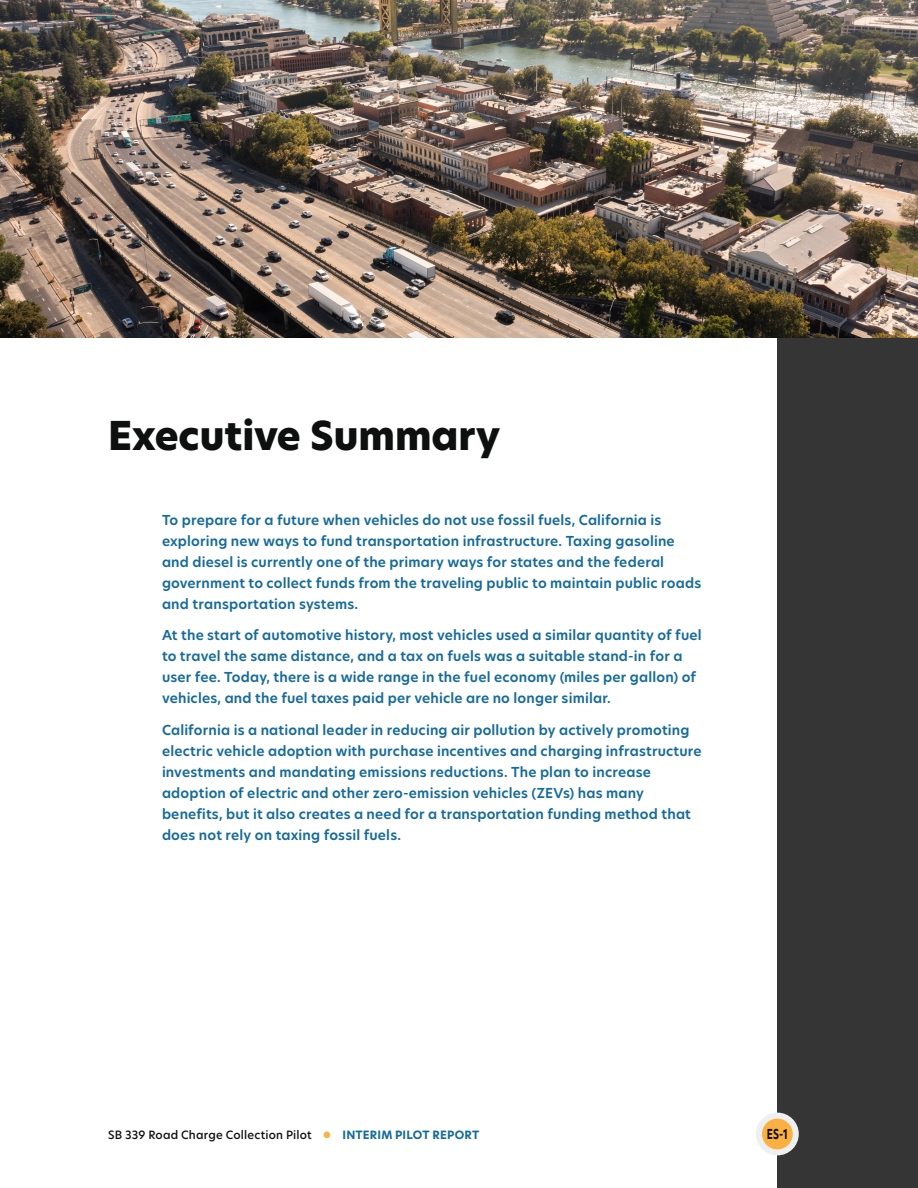
<style>
.page{position:relative;width:918px;height:1188px;background:#fff}
.page>*{position:absolute;margin:0;border:0;box-sizing:border-box;transform-origin:0 0}
.t1{font:800 39px "New Hero";color:#0e1010}
.Intro_-_blue_semibold{font:600 13.5px/21px "New Hero";letter-spacing:.015em;color:#166b9b}
.t2{font:700 13.5px "New Hero";color:#0e1010;scale:.75 1}
.t3{font:500 11.25px "New Hero";letter-spacing:.015em;color:#0e1010}
.s1{color:#fbb042}
.s2{font-weight:700;color:#166b9b}
</style>
<div class="page">
<div style="left:777px;top:338px;width:141px;height:850px;background:#363536"></div>
<div style="left:759px;top:1116px;width:37px;height:36px;background:#fbb042;border-radius:50%"></div>
<div style="left:756px;top:1113px;width:43px;height:42px;border:6px solid #edeff0;border-radius:50%"></div>
<img style="left:0;top:0;width:918px;height:338px">
<h1 class="t1" style="left:108px;top:409px;width:394px">Executive Summary</h1>
<p class="Intro_-_blue_semibold" style="left:162px;top:509px;width:541px">To prepare for a future when vehicles do not use fossil fuels, California is exploring new ways to fund transportation infrastructure. Taxing gasoline and diesel is currently one of the primary ways for states and the federal government to collect funds from the traveling public to maintain public roads and transportation systems.</p>
<p class="Intro_-_blue_semibold" style="left:162px;top:625px;width:541px">At the start of automotive history, most vehicles used a similar quantity of fuel to travel the same distance, and a tax on fuels was a suitable stand-in for a user fee. Today, there is a wide range in the fuel economy (miles per gallon) of vehicles, and the fuel taxes paid per vehicle are no longer similar.</p>
<p class="Intro_-_blue_semibold" style="left:162px;top:719px;width:541px">California is a national leader in reducing air pollution by actively promoting electric vehicle adoption with purchase incentives and charging infrastructure investments and mandating emissions reductions. The plan to increase adoption of electric and other zero-emission vehicles (ZEVs) has many benefits, but it also creates a need for a transportation funding method that does not rely on taxing fossil fuels.</p>
<p class="t3" style="left:108px;top:1127px;width:373px">SB 339 Road Charge Collection Pilot <span class="s1">●</span> <span class="s2">INTERIM PILOT REPORT</span></p>
<p class="t2" style="left:767px;top:1125px;width:30px">ES-1</p>
</div>
